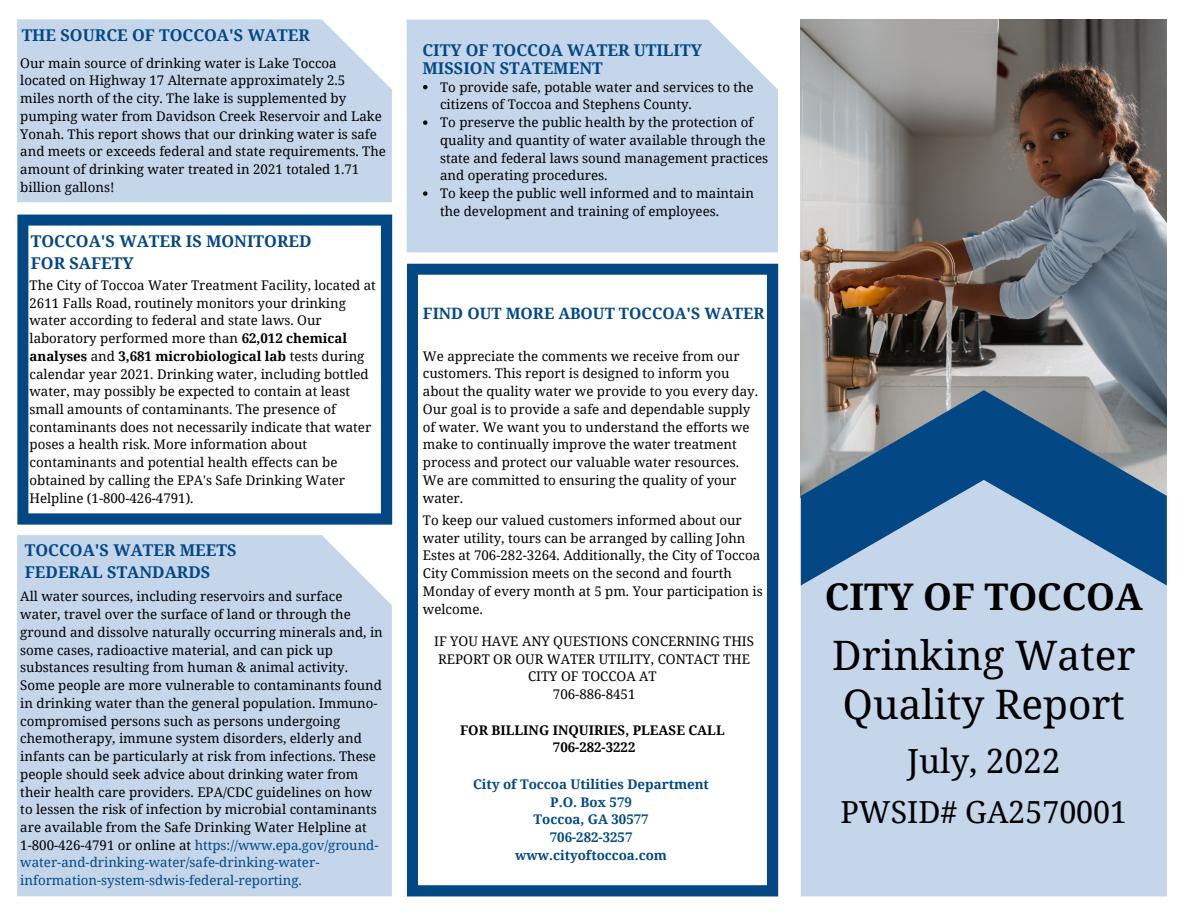
<style>
.page{position:relative;width:1188px;height:918px;background:#fff}
.page>*{position:absolute;margin:0;border:0;box-sizing:border-box;transform-origin:0 0}
.t1{font:40.5px "Noto Serif";color:#000}
.t2{font:700 36.75px "Noto Serif";color:#000}
.t3{font:33.3px "Noto Serif";color:#000}
.t4{font:30.45px "Noto Serif";color:#000}
.t5{font:700 16.2px/22.2px "Noto Serif";color:#034884}
.t6{font:700 15.6px "Noto Serif";color:#034884}
.t7{font:13.35px/17.7px "Noto Serif";color:#000}
.t8{font:13.35px/17.7px "Noto Serif";color:#034884}
.t9{font:700 13.35px "Noto Serif";color:#034884}
.t10{font:700 13.35px "Noto Serif";color:#000}
.s1{font-weight:700}
.s2{color:#000}
</style>
<div class="page">
<img style="left:801px;top:19px;width:366px;height:371px">
<div style="left:801px;top:586px;width:366px;height:310px;background:#c5d6eb"></div>
<svg style="left:801px;top:390px;width:366px;height:196px;background:#6185a6"></svg>
<div style="left:17px;top:19px;width:375px;height:183px;background:#c5d6eb"></div>
<svg style="left:17px;top:215px;width:375px;height:310px"></svg>
<div style="left:17px;top:535px;width:375px;height:361px;background:#c5d6eb"></div>
<div style="left:407px;top:20px;width:371px;height:232px;background:#c5d6eb"></div>
<svg style="left:423px;top:85px;width:4px;height:4px"></svg>
<svg style="left:423px;top:120px;width:4px;height:5px"></svg>
<svg style="left:423px;top:191px;width:4px;height:5px"></svg>
<svg style="left:407px;top:264px;width:371px;height:632px"></svg>
<p class="t5" style="left:22px;top:24px;width:290px">THE SOURCE OF TOCCOA'S WATER</p>
<p class="t7" style="left:20px;top:54px;width:318px">Our main source of drinking water is Lake Toccoa</p>
<p class="t7" style="left:20px;top:71px;width:327px">located on Highway 17 Alternate approximately 2.5</p>
<p class="t7" style="left:20px;top:89px;width:367px">miles north of the city. The lake is supplemented by pumping water from Davidson Creek Reservoir and Lake Yonah. This report shows that our drinking water is safe and meets or exceeds federal and state requirements. The amount of drinking water treated in 2021 totaled 1.71 billion gallons!</p>
<p class="t5" style="left:31px;top:230px;width:282px">TOCCOA'S WATER IS MONITORED<br>FOR SAFETY</p>
<p class="t7" style="left:30px;top:276px;width:348px">The City of Toccoa Water Treatment Facility, located at 2611 Falls Road, routinely monitors your drinking water according to federal and state laws. Our laboratory performed more than <span class="s1">62,012 chemical analyses</span> and <span class="s1">3,681 microbiological lab</span> tests during calendar year 2021. Drinking water, including bottled water, may possibly be expected to contain at least small amounts of contaminants. The presence of contaminants does not necessarily indicate that water poses a health risk. More information about contaminants and potential health effects can be obtained by calling the EPA's Safe Drinking Water Helpline (1-800-426-4791).</p>
<p class="t5" style="left:25px;top:539px;width:213px">TOCCOA'S WATER MEETS<br>FEDERAL STANDARDS</p>
<p class="t7" style="left:20px;top:587px;width:364px">All water sources, including reservoirs and surface water, travel over the surface of land or through the ground and dissolve naturally occurring minerals and, in some cases, radioactive material, and can pick up substances resulting from human &amp; animal activity.<br>Some people are more vulnerable to contaminants found in drinking water than the general population. Immuno&shy;compromised persons such as persons undergoing chemotherapy, immune system disorders, elderly and infants can be particularly at risk from infections. These people should seek advice about drinking water from their health care providers. EPA/CDC guidelines on how to lessen the risk of infection by microbial contaminants are available from the Safe Drinking Water Helpline at</p>
<p class="t8" style="left:20px;top:836px;width:360px"><span class="s2">1-800-426-4791 or online at</span> https://www.epa.gov/ground&shy;water-and-drinking-water/safe-drinking-water&shy;information-system-sdwis-federal-reporting.</p>
<p class="t5" style="left:422px;top:39px;width:281px">CITY OF TOCCOA WATER UTILITY</p>
<p class="t5" style="left:422px;top:57px;width:182px">MISSION STATEMENT</p>
<p class="t7" style="left:440px;top:78px;width:315px">To provide safe, potable water and services to the citizens of Toccoa and Stephens County.</p>
<p class="t7" style="left:440px;top:113px;width:330px">To preserve the public health by the protection of quality and quantity of water available through the state and federal laws sound management practices and operating procedures.</p>
<p class="t7" style="left:440px;top:184px;width:316px">To keep the public well informed and to maintain the development and training of employees.</p>
<p class="t6" style="left:423px;top:302px;width:343px">FIND OUT MORE ABOUT TOCCOA'S WATER</p>
<p class="t7" style="left:423px;top:347px;width:337px">We appreciate the comments we receive from our customers. This report is designed to inform you about the quality water we provide to you every day.<br>Our goal is to provide a safe and dependable supply of water. We want you to understand the efforts we make to continually improve the water treatment process and protect our valuable water resources.</p>
<p class="t7" style="left:423px;top:471px;width:315px">We are committed to ensuring the quality of your water.</p>
<p class="t7" style="left:423px;top:511px;width:341px">To keep our valued customers informed about our water utility, tours can be arranged by calling John Estes at 706-282-3264. Additionally, the City of Toccoa City Commission meets on the second and fourth Monday of every month at 5 pm. Your participation is welcome.</p>
<p class="t7" style="left:434px;top:632px;width:321px;text-align:center">IF YOU HAVE ANY QUESTIONS CONCERNING THIS<br>REPORT OR OUR WATER UTILITY, CONTACT THE<br>CITY OF TOCCOA AT</p>
<p class="t7" style="left:553px;top:685px;width:84px">706-886-8451</p>
<p class="t10" style="left:460px;top:720px;width:266px">FOR BILLING INQUIRIES, PLEASE CALL</p>
<p class="t10" style="left:553px;top:738px;width:84px">706-282-3222</p>
<p class="t9" style="left:473px;top:775px;width:237px">City of Toccoa Utilities Department</p>
<p class="t9" style="left:550px;top:792px;width:83px">P.O. Box 579</p>
<p class="t9" style="left:534px;top:810px;width:117px">Toccoa, GA 30577</p>
<p class="t9" style="left:550px;top:828px;width:84px">706-282-3257</p>
<p class="t9" style="left:515px;top:846px;width:154px">www.cityoftoccoa.com</p>
<p class="t2" style="left:825px;top:571px;width:319px">CITY OF TOCCOA</p>
<p class="t1" style="left:832px;top:627px;width:305px">Drinking Water</p>
<p class="t1" style="left:843px;top:676px;width:283px">Quality Report</p>
<p class="t3" style="left:907px;top:738px;width:155px">July, 2022</p>
<p class="t4" style="left:841px;top:791px;width:288px">PWSID# GA2570001</p>
</div>
